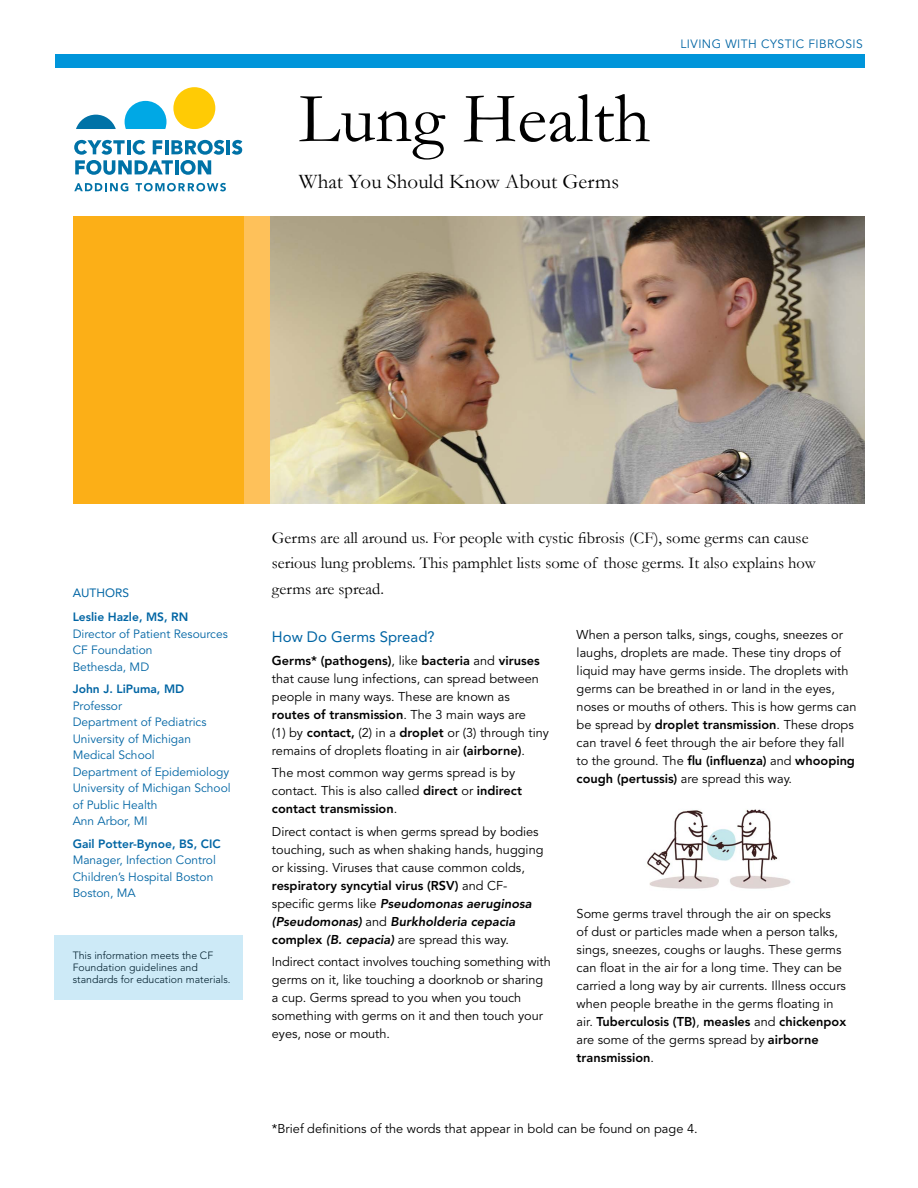
<style>
.page{position:relative;width:918px;height:1188px;background:#fff}
.page>*{position:absolute;margin:0;border:0;box-sizing:border-box;transform-origin:0 0}
.t1{font:72px "Garamond";color:#000}
.t2{font:21px "Garamond";color:#000}
.t3{font:16.5px/25.5px "Garamond";color:#000}
.t4{font:15px "Avenir LT Std";color:#0065a4}
.t5{font:12.75px/18px "Avenir LT Std";color:#000}
.t6{font:12px/16.5px "Avenir LT Std";color:#0065a4}
.t7{font:800 12px "Avenir LT Std";color:#0065a4}
.t8{font:12px "Avenir LT Std";letter-spacing:.04em;color:#0065a4}
.t9{font:12px "Avenir LT Std";color:#0065a4}
.t10{font:300 10.5px/12px "Avenir LT Std";color:#000}
.s1{font-weight:800}
.s2{font-weight:800;font-style:italic}
</style>
<div class="page">
<svg style="left:74px;top:183px;width:54px;height:8px"></svg>
<svg style="left:136px;top:183px;width:90px;height:8px"></svg>
<svg style="left:76px;top:115px;width:40px;height:14px"></svg>
<svg style="left:125px;top:101px;width:42px;height:28px"></svg>
<div style="left:173px;top:87px;width:42px;height:42px;background:#ffcb05;border-radius:21px"></div>
<hr style="left:226px;top:140px;width:4px;height:14px;background:#0072a7">
<svg style="left:232px;top:140px;width:10px;height:15px"></svg>
<svg style="left:74px;top:140px;width:150px;height:35px"></svg>
<div style="left:55px;top:55px;width:810px;height:13px;background:#0095da"></div>
<div style="left:74px;top:216px;width:171px;height:288px;background:#fcaf17"></div>
<div style="left:244px;top:216px;width:27px;height:288px;background:#fec15a"></div>
<img style="left:647px;top:809px;width:144px;height:80px">
<img style="left:271px;top:216px;width:594px;height:288px">
<div style="left:54px;top:936px;width:189px;height:64px;background:#cdeaf7"></div>
<h1 class="t1" style="left:299px;top:70px;width:353px">Lung Health</h1>
<h2 class="t2" style="left:299px;top:168px;width:322px">What You Should Know About Germs</h2>
<p class="t8" style="left:680px;top:37px;width:184px">LIVING WITH CYSTIC FIBROSIS</p>
<p class="t9" style="left:73px;top:586px;width:58px">AUTHORS</p>
<p class="t7" style="left:73px;top:610px;width:117px">Leslie Hazle, MS, RN</p>
<p class="t6" style="left:73px;top:626px;width:157px">Director of Patient Resources<br>CF Foundation<br>Bethesda, MD</p>
<p class="t7" style="left:73px;top:682px;width:113px">John J. LiPuma, MD</p>
<p class="t6" style="left:73px;top:698px;width:160px">Professor<br>Department of Pediatrics<br>University of Michigan<br>Medical School<br>Department of Epidemiology<br>University of Michigan School of Public Health<br>Ann Arbor, MI</p>
<p class="t7" style="left:73px;top:836px;width:149px">Gail Potter-Bynoe, BS, CIC</p>
<p class="t6" style="left:73px;top:852px;width:145px">Manager, Infection Control<br>Children’s Hospital Boston<br>Boston, MA</p>
<p class="t10" style="left:73px;top:949px;width:159px">This information meets the CF<br>Foundation guidelines and standards for education materials.</p>
<p class="t3" style="left:272px;top:524px;width:545px">Germs are all around us. For people with cystic fibrosis (CF), some germs can cause serious lung problems. This pamphlet lists some of those germs. It also explains how germs are spread.</p>
<p class="t4" style="left:272px;top:628px;width:164px">How Do Germs Spread?</p>
<p class="t5" style="left:272px;top:652px;width:279px"><span class="s1">Germs* (pathogens)</span>, like <span class="s1">bacteria</span> and <span class="s1">viruses </span>that cause lung infections, can spread between people in many ways. These are known as <span class="s1">routes of transmission</span>. The 3 main ways are<br>(1) by <span class="s1">contact,</span> (2) in a <span class="s1">droplet</span> or (3) through tiny remains of droplets floating in air <span class="s1">(airborne)</span>.</p>
<p class="t5" style="left:272px;top:764px;width:252px">The most common way germs spread is by contact. This is also called <span class="s1">direct</span> or <span class="s1">indirect contact transmission</span>.</p>
<p class="t5" style="left:272px;top:823px;width:273px">Direct contact is when germs spread by bodies touching, such as when shaking hands, hugging or kissing. Viruses that cause common colds, <span class="s1">respiratory syncytial virus (RSV)</span> and CF&shy;specific germs like <span class="s2">Pseudomonas aeruginosa (Pseudomonas)</span> and <span class="s2">Burkholderia cepacia </span><span class="s1">complex</span> <span class="s2">(B. cepacia)</span> are spread this way.</p>
<p class="t5" style="left:272px;top:953px;width:280px">Indirect contact involves touching something with germs on it, like touching a doorknob or sharing a cup. Germs spread to you when you touch something with germs on it and then touch your eyes, nose or mouth.</p>
<p class="t5" style="left:577px;top:626px;width:281px">When a person talks, sings, coughs, sneezes or laughs, droplets are made. These tiny drops of liquid may have germs inside. The droplets with germs can be breathed in or land in the eyes, noses or mouths of others. This is how germs can be spread by <span class="s1">droplet transmission</span>. These drops can travel 6 feet through the air before they fall to the ground. The <span class="s1">flu (influenza)</span> and <span class="s1">whooping cough (pertussis)</span> are spread this way.</p>
<p class="t5" style="left:577px;top:905px;width:271px">Some germs travel through the air on specks<br>of dust or particles made when a person talks, sings, sneezes, coughs or laughs. These germs can float in the air for a long time. They can be carried a long way by air currents. Illness occurs when people breathe in the germs floating in air. <span class="s1">Tuberculosis (TB)</span>, <span class="s1">measles</span> and <span class="s1">chickenpox </span>are some of the germs spread by <span class="s1">airborne transmission</span>.</p>
<p class="t5" style="left:272px;top:1120px;width:427px">*Brief definitions of the words that appear in bold can be found on page 4.</p>
</div>
